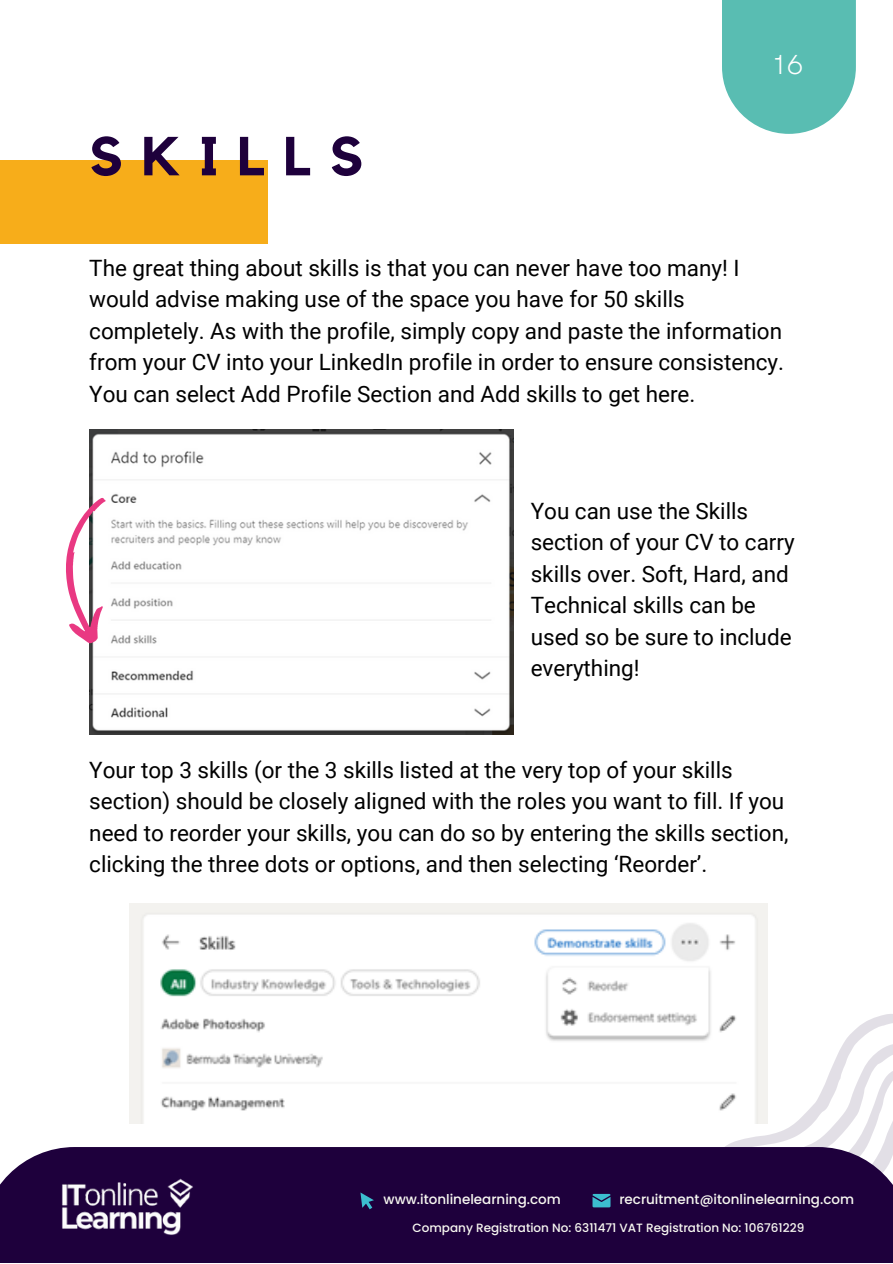
<style>
.page{position:relative;width:893px;height:1264px;background:#fff}
.page>*{position:absolute;margin:0;border:0;box-sizing:border-box;transform-origin:0 0}
.t1{font:700 54.3px "Kollektif";letter-spacing:.35em;color:#1e003c}
.t2{font:27.3px "Garet";color:#fff}
.t3{font:22.5px/31.5px "Roboto";color:#000}
.t4{font:500 13.5px "Poppins";color:#f8f8f1}
.t5{font:500 12px "Poppins";color:#f8f8f1}
</style>
<div class="page">
<div style="left:0;top:160px;width:268px;height:84px;background:#f7ad1a"></div>
<div style="left:722px;top:0;width:133px;height:134px;background:#59bdb2"></div>
<svg style="left:726px;top:969px;width:166px;height:177px"></svg>
<div style="left:0;top:1146px;width:892px;height:116px;background:#1e003c"></div>
<img style="left:62px;top:1178px;width:131px;height:57px">
<svg style="left:592px;top:1193px;width:18px;height:14px"></svg>
<svg style="left:360px;top:1192px;width:14px;height:17px"></svg>
<img style="left:89px;top:429px;width:424px;height:306px">
<svg style="left:66px;top:497px;width:40px;height:147px"></svg>
<img style="left:129px;top:903px;width:638px;height:219px">
<h1 class="t1" style="left:89px;top:131px;width:275px">SKILLS</h1>
<p class="t2" style="left:774px;top:45px;width:31px">16</p>
<p class="t3" style="left:89px;top:252px;width:696px">The great thing about skills is that you can never have too many! I would advise making use of the space you have for 50 skills completely. As with the profile, simply copy and paste the information from your CV into your LinkedIn profile in order to ensure consistency.<br>You can select Add Profile Section and Add skills to get here.</p>
<p class="t3" style="left:530px;top:495px;width:265px">You can use the Skills section of your CV to carry skills over. Soft, Hard, and<br>Technical skills can be used so be sure to include everything!</p>
<p class="t3" style="left:89px;top:754px;width:700px">Your top 3 skills (or the 3 skills listed at the very top of your skills section) should be closely aligned with the roles you want to fill. If you need to reorder your skills, you can do so by entering the skills section, clicking the three dots or options, and then selecting ‘Reorder’.</p>
<p class="t4" style="left:383px;top:1190px;width:179px">www.itonlinelearning.com</p>
<p class="t4" style="left:619px;top:1189px;width:236px">recruitment@itonlinelearning.com</p>
<p class="t5" style="left:412px;top:1219px;width:393px">Company Registration No: 6311471 VAT Registration No: 106761229</p>
</div>
